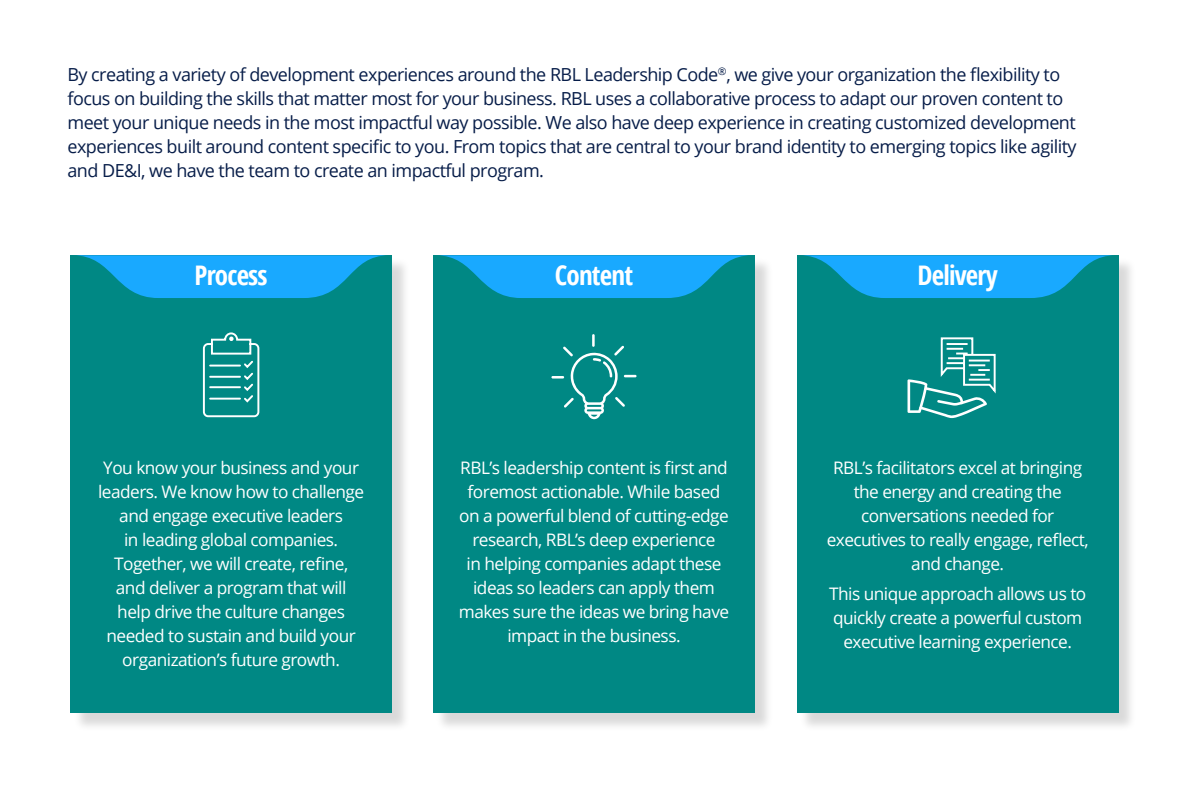
<style>
.page{position:relative;width:1188px;height:810px;background:#fff}
.page>*{position:absolute;margin:0;border:0;box-sizing:border-box;transform-origin:0 0}
.Body_9{font:700 condensed 27px "Open Sans";letter-spacing:-.03em;color:#fff}
.Body_9-2{font:18px/24px "Open Sans";letter-spacing:-.03em;color:#071d49}
.Body_9-3{font:17.25px/24px "Open Sans";letter-spacing:-.03em;color:#fff;text-align:center}
</style>
<div class="page">
<div style="left:799px;top:258px;width:338px;height:474px;background:#000;opacity:.15"></div>
<div style="left:797px;top:255px;width:321px;height:458px;background:#008884"></div>
<div style="left:435px;top:258px;width:339px;height:474px;background:#000;opacity:.15"></div>
<div style="left:433px;top:255px;width:322px;height:458px;background:#008884"></div>
<div style="left:73px;top:258px;width:338px;height:474px;background:#000;opacity:.15"></div>
<div style="left:70px;top:255px;width:322px;height:458px;background:#008884"></div>
<svg style="left:77px;top:255px;width:309px;height:43px"></svg>
<svg style="left:439px;top:255px;width:309px;height:43px"></svg>
<svg style="left:803px;top:255px;width:309px;height:43px"></svg>
<svg style="left:202px;top:332px;width:58px;height:86px"></svg>
<svg style="left:551px;top:334px;width:86px;height:85px"></svg>
<svg style="left:908px;top:337px;width:88px;height:81px"></svg>
<p class="Body_9-2" style="left:68px;top:62px;width:1011px">By creating a variety of development experiences around the RBL Leadership Code<sup>®</sup>, we give your organization the flexibility to focus on building the skills that matter most for your business. RBL uses a collaborative process to adapt our proven content to meet your unique needs in the most impactful way possible. We also have deep experience in creating customized development experiences built around content specific to you. From topics that are central to your brand identity to emerging topics like agility and DE&amp;I, we have the team to create an impactful program.</p>
<p class="Body_9" style="left:195px;top:256px;width:75px">Process</p>
<p class="Body_9" style="left:555px;top:256px;width:80px">Content</p>
<p class="Body_9" style="left:918px;top:256px;width:82px">Delivery</p>
<p class="Body_9-3" style="left:98px;top:455px;width:268px">You know your business and your leaders. We know how to challenge and engage executive leaders<br>in leading global companies.<br>Together, we will create, refine, and deliver a program that will help drive the culture changes needed to sustain and build your organization’s future growth.</p>
<p class="Body_9-3" style="left:459px;top:455px;width:272px">RBL’s leadership content is first and foremost actionable. While based on a powerful blend of cutting-edge research, RBL’s deep experience<br>in helping companies adapt these ideas so leaders can apply them makes sure the ideas we bring have impact in the business.</p>
<p class="Body_9-3" style="left:827px;top:455px;width:264px">RBL’s facilitators excel at bringing the energy and creating the conversations needed for executives to really engage, reflect, and change.</p>
<p class="Body_9-3" style="left:829px;top:582px;width:259px">This unique approach allows us to quickly create a powerful custom executive learning experience.</p>
</div>
